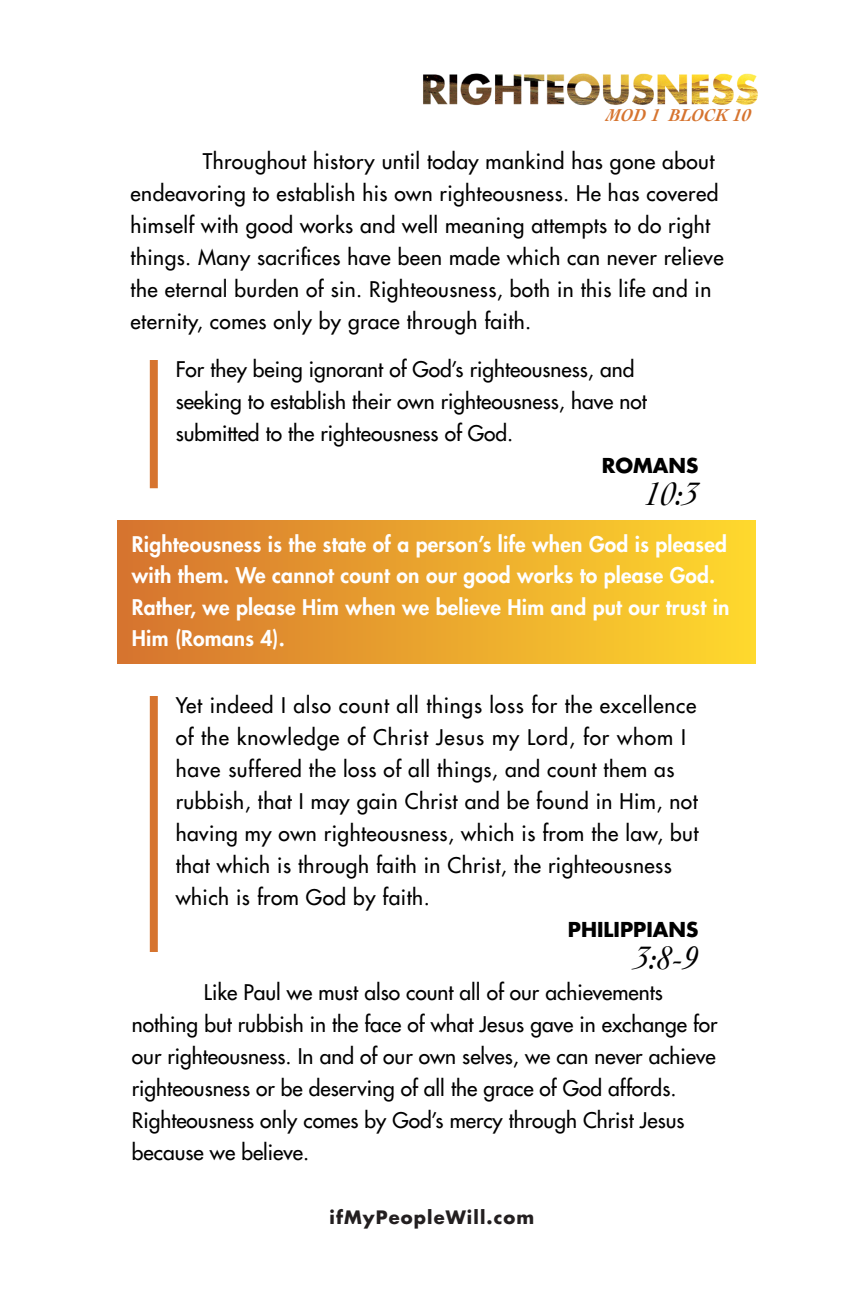
<style>
.page{position:relative;width:864px;height:1296px;background:#fff}
.page>*{position:absolute;margin:0;border:0;box-sizing:border-box;transform-origin:0 0}
.t1{font:italic 34px "Cochin";color:#000}
.t2{font:500 21px/32px "Futura Std";letter-spacing:.02em;color:#000}
.t3{font:500 21px/32px "Futura Std";color:#000}
.t4{font:800 21px/31.6px "Futura Std";letter-spacing:.01em;color:#fff}
.t5{font:700 20px "Futura Std";color:#000}
.t6{font:700 18px "Futura Std";letter-spacing:.06em;color:#231f20}
.t7{font:italic 700 18px "Cochin";color:#d6742f}
</style>
<div class="page">
<div style="left:150px;top:360px;width:8px;height:128px;background:#d6742f"></div>
<div style="left:150px;top:696px;width:8px;height:256px;background:#d6742f"></div>
<div style="left:117px;top:521px;width:639px;height:143px;background:linear-gradient(to right,#d6732f,#ffd92d)"></div>
<img style="left:423px;top:73px;width:335px;height:33px">
<p class="t7" style="left:607px;top:103px;width:145px">MOD 1 BLOCK 10</p>
<p class="t2" style="left:131px;top:146px;width:594px;text-indent:72px">Throughout history until today mankind has gone about endeavoring to establish his own righteousness. He has covered himself with good works and well meaning attempts to do right things. Many sacrifices have been made which can never relieve the eternal burden of sin. Righteousness, both in this life and in eternity, comes only by grace through faith.</p>
<p class="t3" style="left:176px;top:353px;width:473px">For they being ignorant of God’s righteousness, and seeking to establish their own righteousness, have not submitted to the righteousness of God.</p>
<p class="t5" style="left:602px;top:452px;width:98px">ROMANS</p>
<p class="t1" style="left:646px;top:470px;width:54px">10:3</p>
<p class="t4" style="left:132px;top:528px;width:599px">Righteousness is the state of a person’s life when God is pleased with them. We cannot count on our good works to please God.<br>Rather, we please Him when we believe Him and put our trust in Him (Romans 4).</p>
<p class="t2" style="left:176px;top:690px;width:524px">Yet indeed I also count all things loss for the excellence of the knowledge of Christ Jesus my Lord, for whom I have suffered the loss of all things, and count them as rubbish, that I may gain Christ and be found in Him, not having my own righteousness, which is from the law, but that which is through faith in Christ, the righteousness which is from God by faith.</p>
<p class="t5" style="left:568px;top:916px;width:132px">PHILIPPIANS</p>
<p class="t1" style="left:634px;top:934px;width:66px">3:8-9</p>
<p class="t3" style="left:132px;top:976px;width:587px;text-indent:72px">Like Paul we must also count all of our achievements nothing but rubbish in the face of what Jesus gave in exchange for our righteousness. In and of our own selves, we can never achieve righteousness or be deserving of all the grace of God affords.<br>Righteousness only comes by God’s mercy through Christ Jesus because we believe.</p>
<p class="t6" style="left:330px;top:1205px;width:206px">ifMyPeopleWill.com</p>
</div>
